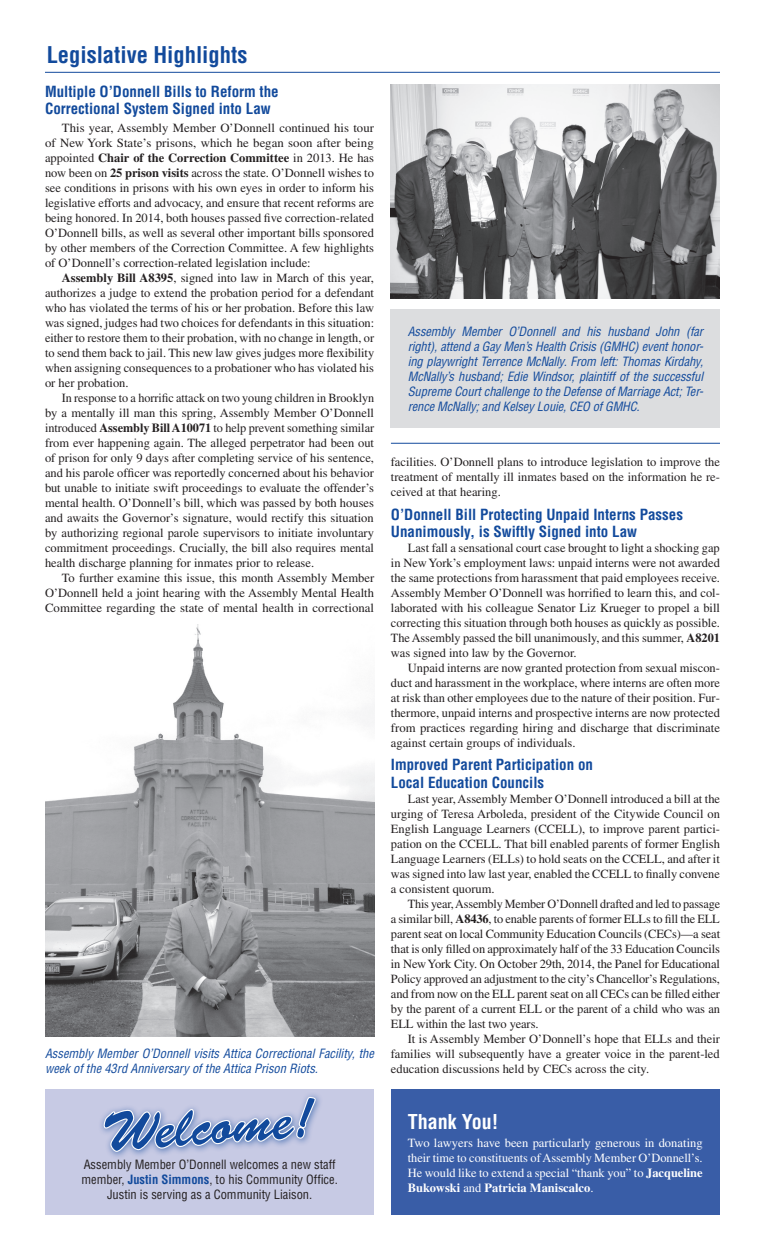
<style>
.page{position:relative;width:765px;height:1260px;background:#fff}
.page>*{position:absolute;margin:0;border:0;box-sizing:border-box;transform-origin:0 0}
.Head{font:700 condensed 22.5px "Helvetica";color:#124a9c}
.Head-2{font:700 condensed 20px "Helvetica";color:#fff}
.Head-3{font:700 condensed 15px/17.5px "Helvetica";color:#124a9c}
.Body_Text_Justified{font:12.5px/15px "Times";color:#231f20;text-align:justify}
.Text{font:italic condensed 12.5px/15px "Helvetica";color:#124a9c}
.Body_Text_Justified-2{font:12.5px/15px "Times";color:#fff;text-align:justify}
.Body_Text_Justified-3{font:condensed 12.5px/15px "Helvetica";color:#231f20;text-align:center}
.s1{font-weight:700}
.s2{font-weight:700;color:#124a9c}
</style>
<div class="page">
<hr style="left:391px;top:443px;width:329px;height:1px;background:#124a9c">
<hr style="left:45px;top:72px;width:675px;height:1px;background:#124a9c">
<div style="left:45px;top:1089px;width:329px;height:126px;background:#c7cae4"></div>
<div style="left:391px;top:1089px;width:329px;height:126px;background:#395da7"></div>
<div style="left:391px;top:309px;width:329px;height:119px;background:#dcdddf"></div>
<img style="left:391px;top:85px;width:329px;height:213px">
<img style="left:45px;top:625px;width:329px;height:412px">
<div style="left:98px;top:1092px;width:225px;height:68px;background:#124a9c;opacity:.6"></div>
<svg style="left:103px;top:1097px;width:213px;height:55px"></svg>
<p class="Head" style="left:47px;top:41px;width:202px">Legislative Highlights</p>
<p class="Head-3" style="left:45px;top:82px;width:235px">Multiple O’Donnell Bills to Reform the<br>Correctional System Signed into Law</p>
<p class="Body_Text_Justified" style="left:45px;top:120px;width:331px;text-indent:17px">This year, Assembly Member O’Donnell continued his tour of New York State’s prisons, which he began soon after being appointed <span class="s1">Chair of the Correction Committee</span> in 2013. He has now been on <span class="s1">25 prison visits</span> across the state. O’Donnell wishes to see conditions in prisons with his own eyes in order to inform his legislative efforts and advocacy, and ensure that recent reforms are being honored. In 2014, both houses passed five correction-related O’Donnell bills, as well as several other important bills sponsored by other members of the Correction Committee. A few highlights of O’Donnell’s correction-related legislation include:</p>
<p class="Body_Text_Justified" style="left:45px;top:270px;width:331px;text-indent:17px"><span class="s1">Assembly Bill A8395</span>, signed into law in March of this year, authorizes a judge to extend the probation period for a defendant who has violated the terms of his or her probation. Before this law was signed, judges had two choices for defendants in this situation: either to restore them to their probation, with no change in length, or to send them back to jail. This new law gives judges more flexibility when assigning consequences to a probationer who has violated his or her probation.</p>
<p class="Body_Text_Justified" style="left:45px;top:390px;width:331px;text-indent:17px">In response to a horrific attack on two young children in Brooklyn by a mentally ill man this spring, Assembly Member O’Donnell introduced <span class="s1">Assembly Bill A10071</span> to help prevent something similar from ever happening again. The alleged perpetrator had been out of prison for only 9 days after completing service of his sentence, and his parole officer was reportedly concerned about his behavior but unable to initiate swift proceedings to evaluate the offender’s mental health. O’Donnell’s bill, which was passed by both houses and awaits the Governor’s signature, would rectify this situation by authorizing regional parole supervisors to initiate involuntary commitment proceedings. Crucially, the bill also requires mental health discharge planning for inmates prior to release.</p>
<p class="Body_Text_Justified" style="left:45px;top:570px;width:331px;text-indent:17px">To further examine this issue, this month Assembly Member O’Donnell held a joint hearing with the Assembly Mental Health Committee regarding the state of mental health in correctional</p>
<p class="Text" style="left:45px;top:1046px;width:331px">Assembly Member O’Donnell visits Attica Correctional Facility, the week of the 43rd Anniversary of the Attica Prison Riots.</p>
<p class="Body_Text_Justified-3" style="left:82px;top:1156px;width:258px">Assembly Member O’Donnell welcomes a new staff member, <span class="s2">Justin Simmons</span>, to his Community Office.<br>Justin is serving as a Community Liaison.</p>
<p class="Text" style="left:408px;top:324px;width:297px;text-align:justify">Assembly Member O’Donnell and his husband John (far right), attend a Gay Men’s Health Crisis (GMHC) event honor&shy;ing playwright Terrence McNally. From left: Thomas Kirdahy, McNally’s husband; Edie Windsor, plaintiff of the successful Supreme Court challenge to the Defense of Marriage Act; Ter&shy;rence McNally; and Kelsey Louie, CEO of GMHC.</p>
<p class="Body_Text_Justified" style="left:391px;top:455px;width:331px">facilities. O’Donnell plans to introduce legislation to improve the treatment of mentally ill inmates based on the information he re&shy;ceived at that hearing.</p>
<p class="Head-3" style="left:391px;top:505px;width:294px">O’Donnell Bill Protecting Unpaid Interns Passes<br>Unanimously, is Swiftly Signed into Law</p>
<p class="Body_Text_Justified" style="left:391px;top:540px;width:331px;text-indent:17px">Last fall a sensational court case brought to light a shocking gap in New York’s employment laws: unpaid interns were not awarded the same protections from harassment that paid employees receive.<br>Assembly Member O’Donnell was horrified to learn this, and col&shy;laborated with his colleague Senator Liz Krueger to propel a bill correcting this situation through both houses as quickly as possible.<br>The Assembly passed the bill unanimously, and this summer, <span class="s1">A8201 </span>was signed into law by the Governor.</p>
<p class="Body_Text_Justified" style="left:391px;top:660px;width:331px;text-indent:17px">Unpaid interns are now granted protection from sexual miscon&shy;duct and harassment in the workplace, where interns are often more at risk than other employees due to the nature of their position. Fur&shy;thermore, unpaid interns and prospective interns are now protected from practices regarding hiring and discharge that discriminate against certain groups of individuals.</p>
<p class="Head-3" style="left:391px;top:756px;width:204px">Improved Parent Participation on<br>Local Education Councils</p>
<p class="Body_Text_Justified" style="left:391px;top:791px;width:331px;text-indent:17px">Last year, Assembly Member O’Donnell introduced a bill at the urging of Teresa Arboleda, president of the Citywide Council on English Language Learners (CCELL), to improve parent partici&shy;pation on the CCELL. That bill enabled parents of former English Language Learners (ELLs) to hold seats on the CCELL, and after it was signed into law last year, enabled the CCELL to finally convene a consistent quorum.</p>
<p class="Body_Text_Justified" style="left:391px;top:896px;width:331px;text-indent:17px">This year, Assembly Member O’Donnell drafted and led to passage a similar bill, <span class="s1">A8436</span>, to enable parents of former ELLs to fill the ELL parent seat on local Community Education Councils (CECs)—a seat that is only filled on approximately half of the 33 Education Councils in New York City. On October 29th, 2014, the Panel for Educational Policy approved an adjustment to the city’s Chancellor’s Regulations, and from now on the ELL parent seat on all CECs can be filled either by the parent of a current ELL or the parent of a child who was an ELL within the last two years.</p>
<p class="Body_Text_Justified" style="left:391px;top:1031px;width:331px;text-indent:17px">It is Assembly Member O’Donnell’s hope that ELLs and their families will subsequently have a greater voice in the parent-led education discussions held by CECs across the city.</p>
<p class="Head-2" style="left:408px;top:1109px;width:92px">Thank You!</p>
<p class="Body_Text_Justified-2" style="left:408px;top:1135px;width:296px">Two lawyers have been particularly generous in donating their time to constituents of Assembly Member O’Donnell’s.<br>He would like to extend a special “thank you” to <span class="s1">Jacqueline Bukowski</span> and <span class="s1">Patricia Maniscalco</span>.</p>
</div>
